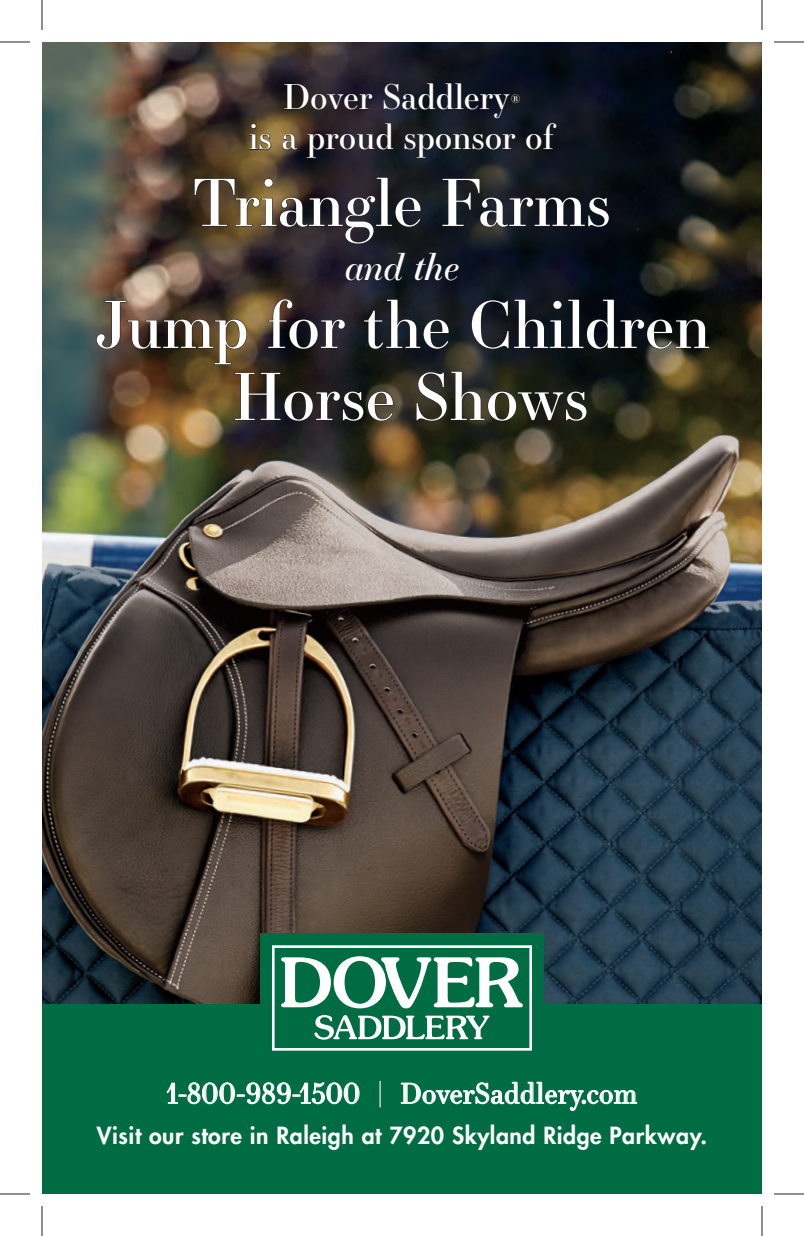
<style>
.page{position:relative;width:804px;height:1236px;background:#fff}
.page>*{position:absolute;margin:0;border:0;box-sizing:border-box;transform-origin:0 0}
.t1{font:64px/72px "Essonnes Display";color:#fff;text-align:center}
.t2{font:italic 36px "Essonnes Display";color:#fff}
.t3{font:34px "Essonnes Display";color:#fff}
.t4{font:28px "Essonnes Text";color:#fff}
.t5{font:800 23px "Futura Std";letter-spacing:.025em;color:#fff}
.t6{font:11.6px "Essonnes Display";color:#fff}
.s1{font-style:italic}
</style>
<div class="page">
<img style="left:42px;top:42px;width:720px;height:963px">
<div style="left:42px;top:1005px;width:720px;height:189px;background:#006c44"></div>
<svg style="left:167px;top:1083px;width:33px;height:21px"></svg>
<div style="left:202px;top:1083px;width:15px;height:21px;border:1px solid #fff;border-radius:50%"></div>
<svg style="left:206px;top:1084px;width:8px;height:19px"></svg>
<div style="left:220px;top:1083px;width:15px;height:21px;border:1px solid #fff;border-radius:50%"></div>
<svg style="left:223px;top:1084px;width:8px;height:19px"></svg>
<div style="left:327px;top:1083px;width:15px;height:21px;border:1px solid #fff;border-radius:50%"></div>
<svg style="left:237px;top:1083px;width:102px;height:21px"></svg>
<div style="left:344px;top:1083px;width:15px;height:21px;border:1px solid #fff;border-radius:50%"></div>
<svg style="left:347px;top:1084px;width:9px;height:19px"></svg>
<svg style="left:401px;top:1082px;width:236px;height:29px"></svg>
<div style="left:260px;top:934px;width:284px;height:128px;background:#006c44"></div>
<div style="left:272px;top:945px;width:260px;height:106px;border:3px solid #fff"></div>
<svg style="left:281px;top:956px;width:242px;height:52px"></svg>
<svg style="left:314px;top:1015px;width:176px;height:25px"></svg>
<div style="left:512px;top:94px;width:8px;height:9px;border:1px solid #231f20;border-radius:50%"></div>
<svg style="left:250px;top:124px;width:21px;height:26px"></svg>
<svg style="left:283px;top:84px;width:235px;height:74px;background:#211f26"></svg>
<div style="left:527px;top:134px;width:15px;height:16px;border:1px solid #231f20;border-radius:50%"></div>
<svg style="left:530px;top:135px;width:8px;height:14px"></svg>
<svg style="left:544px;top:123px;width:13px;height:26px"></svg>
<svg style="left:195px;top:178px;width:226px;height:66px;background:#3a3028"></svg>
<svg style="left:442px;top:179px;width:167px;height:48px;background:#171b21"></svg>
<svg style="left:346px;top:253px;width:59px;height:27px;background:#1d1d28"></svg>
<svg style="left:414px;top:253px;width:45px;height:27px"></svg>
<svg style="left:97px;top:301px;width:150px;height:63px;background:#503e2c"></svg>
<div style="left:289px;top:320px;width:29px;height:29px;border:1px solid #231f20;border-radius:50%"></div>
<svg style="left:268px;top:299px;width:43px;height:49px;background:#292120"></svg>
<svg style="left:321px;top:319px;width:24px;height:29px"></svg>
<svg style="left:364px;top:300px;width:85px;height:49px;background:#181d23"></svg>
<svg style="left:472px;top:300px;width:237px;height:49px;background:#0f1318"></svg>
<svg style="left:235px;top:373px;width:46px;height:47px;background:#34291d"></svg>
<div style="left:284px;top:392px;width:29px;height:29px;border:1px solid #231f20;border-radius:50%"></div>
<svg style="left:291px;top:393px;width:15px;height:27px"></svg>
<svg style="left:316px;top:391px;width:77px;height:30px;background:#292722"></svg>
<svg style="left:416px;top:372px;width:69px;height:49px;background:#2f2d23"></svg>
<div style="left:488px;top:392px;width:28px;height:29px;border:1px solid #231f20;border-radius:50%"></div>
<svg style="left:495px;top:393px;width:14px;height:27px"></svg>
<svg style="left:518px;top:391px;width:69px;height:30px;background:#1e2016"></svg>
<hr style="left:0;top:42px;width:30px;height:1px;background:#231f20">
<hr style="left:774px;top:42px;width:30px;height:1px;background:#231f20">
<hr style="left:0;top:1194px;width:30px;height:1px;background:#231f20">
<hr style="left:774px;top:1194px;width:30px;height:1px;background:#231f20">
<hr style="left:42px;top:0;width:1px;height:30px;background:#231f20">
<hr style="left:42px;top:1206px;width:1px;height:30px;background:#231f20">
<hr style="left:762px;top:0;width:1px;height:30px;background:#231f20">
<hr style="left:762px;top:1206px;width:1px;height:30px;background:#231f20">
<h3 class="t3" style="left:284px;top:81px;width:228px">Dover Saddlery</h3>
<p class="t6" style="left:511px;top:93px;width:11px">®</p>
<h3 class="t3" style="left:249px;top:121px;width:307px">is a proud sponsor of</h3>
<h1 class="t1" style="left:193px;top:171px;width:419px">Triangle Farms</h1>
<h2 class="t2" style="left:345px;top:246px;width:116px">and the</h2>
<h1 class="t1" style="left:94px;top:293px;width:618px">Jump for the Children<br>Horse Shows</h1>
<p class="t4" style="left:167px;top:1077px;width:472px">1-800-989-1500 <span class="s1">|</span> DoverSaddlery.com</p>
<p class="t5" style="left:97px;top:1124px;width:612px">Visit our store in Raleigh at 7920 Skyland Ridge Parkway.</p>
</div>
